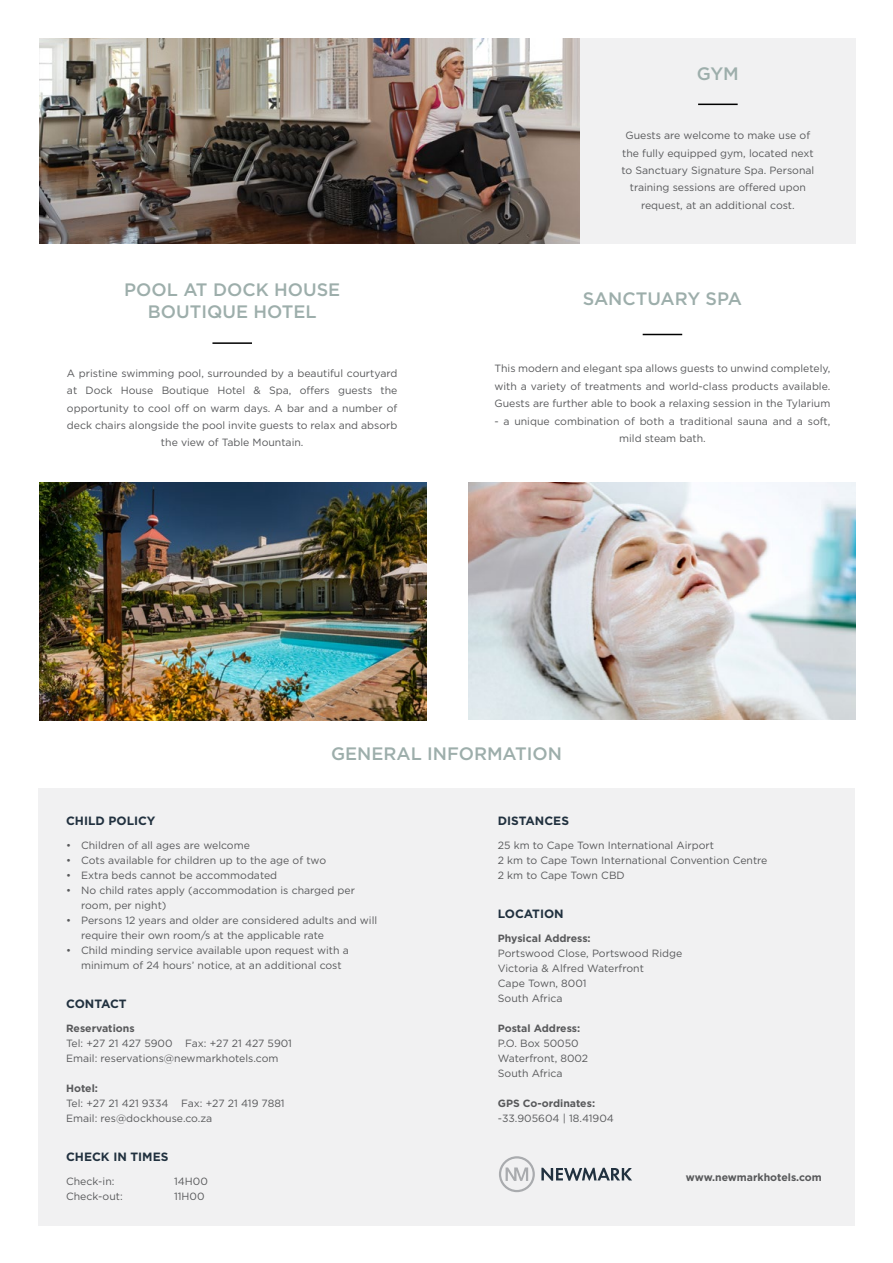
<style>
.page{position:relative;width:893px;height:1263px;background:#fff}
.page>*{position:absolute;margin:0;border:0;box-sizing:border-box;transform-origin:0 0}
.t1{font:500 18px/21.6px "Gotham";color:#9daeab;text-align:center}
.t2{font:700 12px "Gotham";color:#21313f}
.t3{font:10.5px/17.4px "Gotham";color:#58595b;text-align:center}
.t4{font:700 10.5px "Gotham";color:#58595b}
</style>
<div class="page">
<hr style="left:212px;top:342px;width:40px;height:2px;background:#000">
<hr style="left:643px;top:334px;width:39px;height:1px;background:#000">
<img style="left:39px;top:482px;width:387px;height:239px">
<img style="left:469px;top:482px;width:386px;height:238px">
<div style="left:416px;top:38px;width:439px;height:206px;background:#f1f1f2"></div>
<hr style="left:698px;top:104px;width:40px;height:1px;background:#000">
<img style="left:39px;top:38px;width:540px;height:206px">
<div style="left:38px;top:789px;width:817px;height:437px;background:#f1f1f2"></div>
<svg style="left:499px;top:1156px;width:36px;height:36px"></svg>
<svg style="left:541px;top:1168px;width:91px;height:13px"></svg>
<p class="t1" style="left:697px;top:63px;width:44px">GYM</p>
<p class="t3" style="left:621px;top:127px;width:194px">Guests are welcome to make use of the fully equipped gym, located next to Sanctuary Signature Spa. Personal training sessions are offered upon request, at an additional cost.</p>
<p class="t1" style="left:124px;top:279px;width:218px">POOL AT DOCK HOUSE<br>BOUTIQUE HOTEL</p>
<p class="t1" style="left:583px;top:288px;width:161px">SANCTUARY SPA</p>
<p class="t3" style="left:67px;top:364px;width:332px">A pristine swimming pool, surrounded by a beautiful courtyard at Dock House Boutique Hotel &amp; Spa, offers guests the opportunity to cool off on warm days. A bar and a number of deck chairs alongside the pool invite guests to relax and absorb the view of Table Mountain.</p>
<p class="t3" style="left:494px;top:360px;width:337px;text-align:justify">This modern and elegant spa allows guests to unwind completely, with a variety of treatments and world-class products available.<br>Guests are further able to book a relaxing session in the Tylarium</p>
<p class="t3" style="left:494px;top:412px;width:337px">- a unique combination of both a traditional sauna and a soft, mild steam bath.</p>
<p class="t1" style="left:331px;top:742px;width:233px">GENERAL INFORMATION</p>
<p class="t2" style="left:66px;top:812px;width:91px">CHILD POLICY</p>
<p class="t3" style="left:66px;top:836px;width:185px">• Children of all ages are welcome</p>
<p class="t3" style="left:66px;top:851px;width:262px">• Cots available for children up to the age of two</p>
<p class="t3" style="left:66px;top:866px;width:213px">• Extra beds cannot be accommodated</p>
<p class="t3" style="left:81px;top:882px;width:275px;line-height:15px;text-align:left;text-indent:-15px">• No child rates apply (accommodation is charged per room, per night)</p>
<p class="t3" style="left:81px;top:912px;width:298px;line-height:15px;text-align:left;text-indent:-15px">• Persons 12 years and older are considered adults and will require their own room/s at the applicable rate</p>
<p class="t3" style="left:81px;top:942px;width:269px;line-height:15px;text-align:left;text-indent:-15px">• Child minding service available upon request with a minimum of 24 hours’ notice, at an additional cost</p>
<p class="t2" style="left:66px;top:995px;width:62px">CONTACT</p>
<p class="t4" style="left:66px;top:1021px;width:70px">Reservations</p>
<p class="t3" style="left:66px;top:1034px;width:227px">Tel: +27 21 427 5900 Fax: +27 21 427 5901</p>
<p class="t3" style="left:66px;top:1049px;width:214px">Email: reservations@newmarkhotels.com</p>
<p class="t4" style="left:66px;top:1081px;width:33px">Hotel:</p>
<p class="t3" style="left:66px;top:1094px;width:220px">Tel: +27 21 421 9334 Fax: +27 21 419 7881</p>
<p class="t3" style="left:66px;top:1109px;width:148px">Email: res@dockhouse.co.za</p>
<p class="t2" style="left:66px;top:1148px;width:104px">CHECK IN TIMES</p>
<p class="t3" style="left:66px;top:1172px;width:50px">Check-in:</p>
<p class="t3" style="left:174px;top:1172px;width:35px">14H00</p>
<p class="t3" style="left:66px;top:1187px;width:58px">Check-out:</p>
<p class="t3" style="left:174px;top:1187px;width:32px">11H00</p>
<p class="t2" style="left:498px;top:812px;width:73px">DISTANCES</p>
<p class="t3" style="left:498px;top:836px;width:218px">25 km to Cape Town International Airport</p>
<p class="t3" style="left:498px;top:851px;width:271px">2 km to Cape Town International Convention Centre</p>
<p class="t3" style="left:498px;top:866px;width:128px">2 km to Cape Town CBD</p>
<p class="t2" style="left:498px;top:905px;width:67px">LOCATION</p>
<p class="t4" style="left:498px;top:931px;width:94px">Physical Address:</p>
<p class="t3" style="left:498px;top:944px;width:186px">Portswood Close, Portswood Ridge</p>
<p class="t3" style="left:498px;top:959px;width:148px">Victoria &amp; Alfred Waterfront</p>
<p class="t3" style="left:498px;top:974px;width:90px">Cape Town, 8001</p>
<p class="t3" style="left:498px;top:989px;width:66px">South Africa</p>
<p class="t4" style="left:498px;top:1021px;width:84px">Postal Address:</p>
<p class="t3" style="left:498px;top:1034px;width:82px">P.O. Box 50050</p>
<p class="t3" style="left:498px;top:1049px;width:92px">Waterfront, 8002</p>
<p class="t3" style="left:498px;top:1064px;width:66px">South Africa</p>
<p class="t4" style="left:498px;top:1096px;width:99px">GPS Co-ordinates:</p>
<p class="t3" style="left:498px;top:1109px;width:118px">-33.905604 | 18.41904</p>
<p class="t4" style="left:686px;top:1170px;width:137px">www.newmarkhotels.com</p>
</div>
